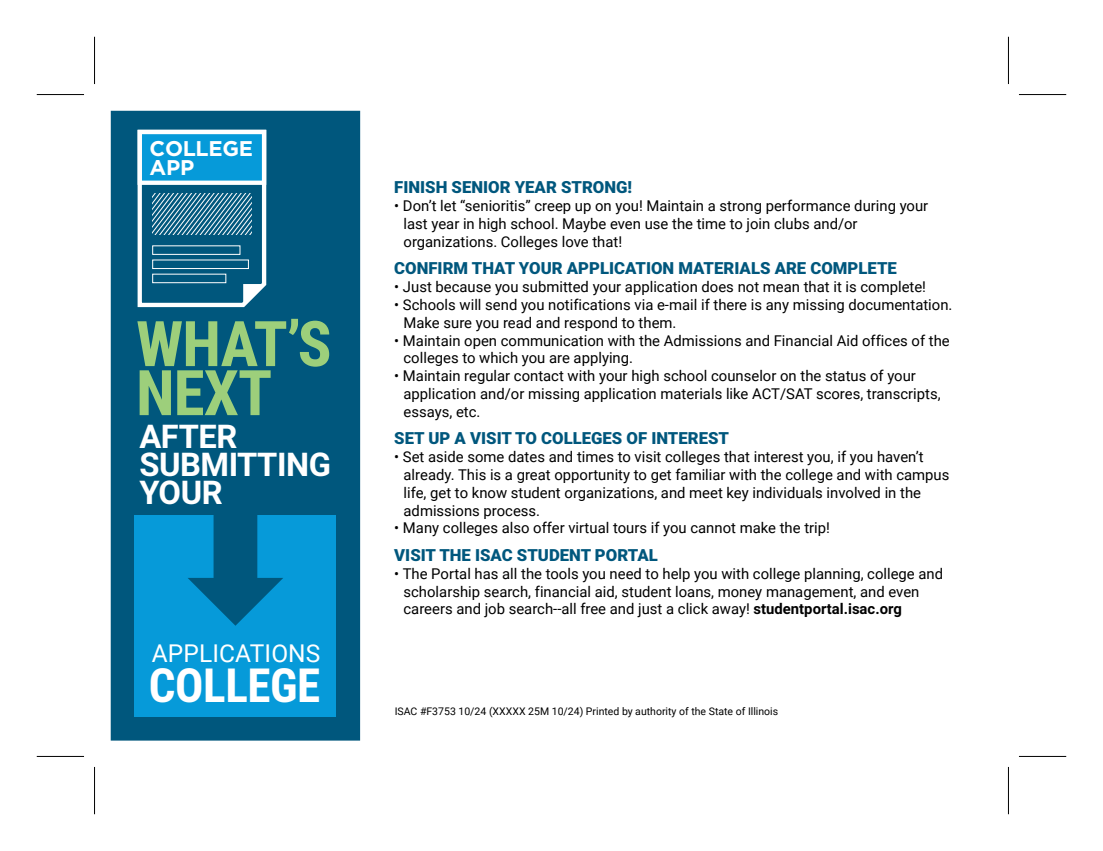
<style>
.page{position:relative;width:1103px;height:851px;background:#fff}
.page>*{position:absolute;margin:0;border:0;box-sizing:border-box;transform-origin:0 0}
.t1{font:700 63px/49px "Roboto Condensed";letter-spacing:-.015em;color:#9dcf7b}
.t2{font:700 47.07px "Roboto Condensed";letter-spacing:-.01em;color:#fff}
.t3{font:700 32.73px/28px "Roboto";letter-spacing:-.015em;color:#fff}
.t4{font:24.5px "Roboto";letter-spacing:.005em;color:#fff}
.t5{font:700 21.35px/19.2px "Gotham";letter-spacing:-.015em;color:#fff}
.t6{font:900 16.62px "Roboto";color:#00577d}
.t7{font:14.88px/17.8px "Roboto";color:#000}
.t8{font:10.5px "Roboto";color:#000}
.s1{font-weight:700}
</style>
<div class="page">
<div style="left:111px;top:111px;width:249px;height:629px;background:#00577d"></div>
<svg style="left:137px;top:129px;width:130px;height:179px"></svg>
<div style="left:138px;top:130px;width:128px;height:55px;border:4px solid #fff"></div>
<div style="left:134px;top:515px;width:202px;height:201px;background:#069ad9"></div>
<div style="left:213px;top:508px;width:44px;height:76px;background:#00577d"></div>
<svg style="left:188px;top:578px;width:95px;height:47px"></svg>
<hr style="left:37px;top:94px;width:47px;height:1px;background:#000">
<hr style="left:1018px;top:94px;width:48px;height:1px;background:#000">
<hr style="left:37px;top:756px;width:47px;height:1px;background:#000">
<hr style="left:1018px;top:756px;width:48px;height:1px;background:#000">
<hr style="left:94px;top:37px;width:1px;height:47px;background:#000">
<hr style="left:94px;top:766px;width:1px;height:48px;background:#000">
<hr style="left:1008px;top:37px;width:1px;height:47px;background:#000">
<hr style="left:1008px;top:766px;width:1px;height:48px;background:#000">
<h3 class="t5" style="left:150px;top:139px;width:105px">COLLEGE<br>APP</h3>
<h1 class="t1" style="left:136px;top:317px;width:197px">WHAT’S<br>NEXT</h1>
<h3 class="t3" style="left:139px;top:421px;width:193px">AFTER<br>SUBMITTING<br>YOUR</h3>
<h3 class="t4" style="left:152px;top:636px;width:170px">APPLICATIONS</h3>
<h2 class="t2" style="left:149px;top:652px;width:173px">COLLEGE</h2>
<p class="t6" style="left:394px;top:176px;width:239px">FINISH SENIOR YEAR STRONG!</p>
<p class="t7" style="left:403px;top:196px;width:526px;text-indent:-9px">• Don’t let “senioritis” creep up on you! Maintain a strong performance during your last year in high school. Maybe even use the time to join clubs and/or organizations. Colleges love that!</p>
<p class="t6" style="left:394px;top:257px;width:504px">CONFIRM THAT YOUR APPLICATION MATERIALS ARE COMPLETE</p>
<p class="t7" style="left:394px;top:277px;width:533px">• Just because you submitted your application does not mean that it is complete!</p>
<p class="t7" style="left:403px;top:295px;width:550px;text-indent:-9px">• Schools will send you notifications via e-mail if there is any missing documentation.<br>Make sure you read and respond to them.</p>
<p class="t7" style="left:403px;top:331px;width:547px;text-indent:-9px">• Maintain open communication with the Admissions and Financial Aid offices of the colleges to which you are applying.</p>
<p class="t7" style="left:403px;top:366px;width:538px;text-indent:-9px">• Maintain regular contact with your high school counselor on the status of your application and/or missing application materials like ACT/SAT scores, transcripts, essays, etc.</p>
<p class="t6" style="left:394px;top:427px;width:336px">SET UP A VISIT TO COLLEGES OF INTEREST</p>
<p class="t7" style="left:403px;top:447px;width:547px;text-indent:-9px">• Set aside some dates and times to visit colleges that interest you, if you haven’t already. This is a great opportunity to get familiar with the college and with campus life, get to know student organizations, and meet key individuals involved in the admissions process.</p>
<p class="t7" style="left:394px;top:518px;width:437px">• Many colleges also offer virtual tours if you cannot make the trip!</p>
<p class="t6" style="left:394px;top:543px;width:265px">VISIT THE ISAC STUDENT PORTAL</p>
<p class="t7" style="left:403px;top:564px;width:541px;text-indent:-9px">• The Portal has all the tools you need to help you with college planning, college and scholarship search, financial aid, student loans, money management, and even careers and job search--all free and just a click away! <span class="s1">studentportal.isac.org</span></p>
<p class="t8" style="left:395px;top:704px;width:385px">ISAC #F3753 10/24 (XXXXX 25M 10/24) Printed by authority of the State of Illinois</p>
</div>
